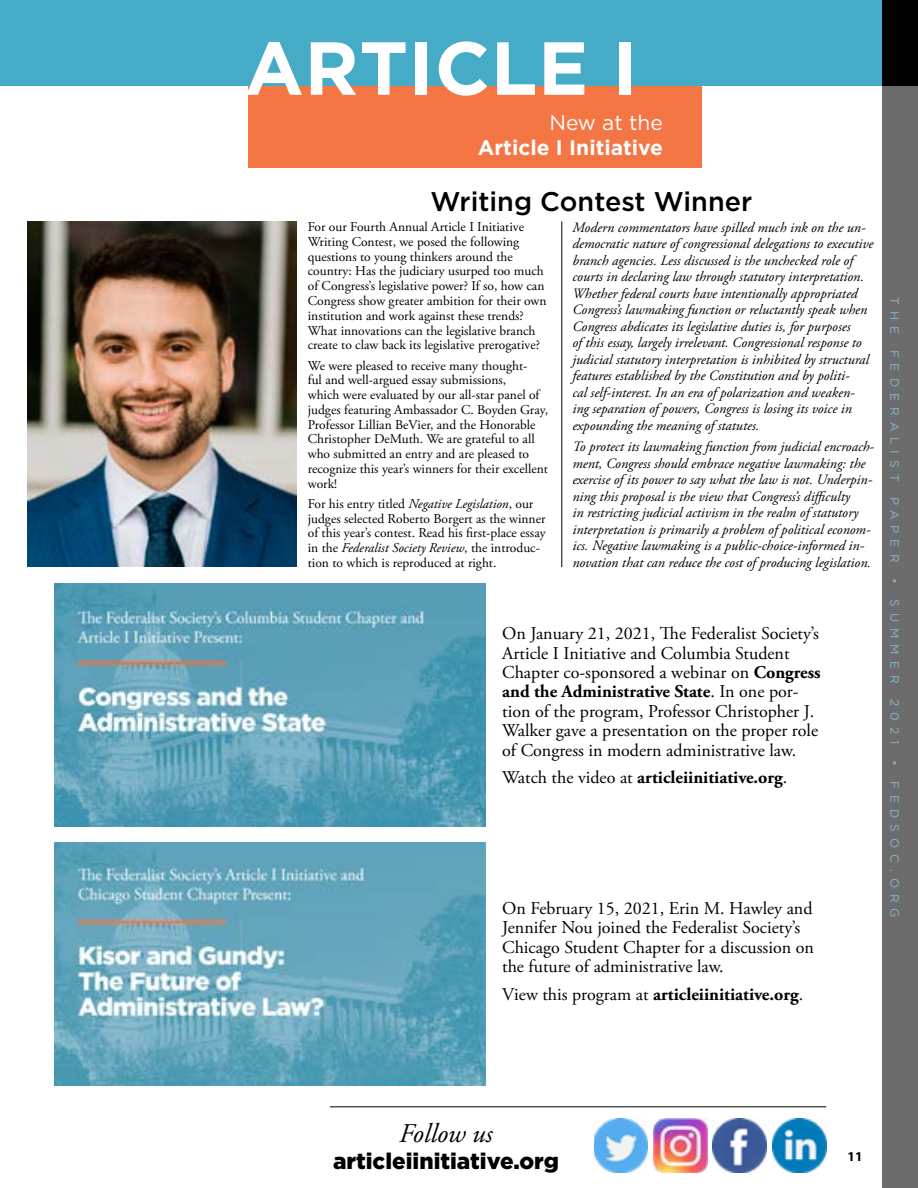
<style>
.page{position:relative;width:918px;height:1188px;background:#fff}
.page>*{position:absolute;margin:0;border:0;box-sizing:border-box;transform-origin:0 0}
.t1{font:700 75px "Gotham";letter-spacing:.01em;color:#fff}
.t2{font:500 27px "Gotham";color:#000}
.t3{font:italic 27px "Adobe Garamond Pro";color:#000}
.t4{font:900 22.5px "Gotham";color:#000}
.t5{font:700 21px "Gotham";color:#fff}
.t6{font:21px "Gotham";color:#fff}
.t7{font:18px/19.4px "Adobe Garamond Pro";color:#000}
.t8{font:700 18px "Adobe Garamond Pro";color:#000}
.t9{font:italic 14.25px/16.5px "Adobe Garamond Pro";color:#000}
.t10{font:13.5px/14.7px "Adobe Garamond Pro";color:#000}
.t11{font:700 13.5px "Myriad Pro";color:#000}
.t12{font:12px "Gotham";letter-spacing:.5em;color:#83b6cc}
.s1{font-style:italic}
.s2{font-weight:700}
.s3{font-weight:400}
</style>
<div class="page">
<div style="left:882px;top:80px;width:36px;height:1108px;background:#6d6c6d"></div>
<div style="left:0;top:0;width:882px;height:86px;background:#46abc7"></div>
<div style="left:882px;top:0;width:36px;height:86px;background:#000"></div>
<div style="left:248px;top:86px;width:454px;height:81px;background:#f47645"></div>
<img style="left:27px;top:221px;width:270px;height:346px">
<img style="left:54px;top:842px;width:432px;height:243px">
<img style="left:54px;top:583px;width:432px;height:243px">
<img style="left:713px;top:1118px;width:54px;height:54px">
<img style="left:772px;top:1118px;width:54px;height:54px">
<img style="left:594px;top:1118px;width:54px;height:54px">
<img style="left:653px;top:1118px;width:54px;height:54px">
<hr style="left:330px;top:1107px;width:496px;height:1px;background:#000">
<hr style="left:562px;top:221px;width:1px;height:346px;background:#000">
<h1 class="t1" style="left:245px;top:19px;width:394px">ARTICLE I</h1>
<h3 class="t6" style="left:549px;top:109px;width:115px">New at the</h3>
<h3 class="t5" style="left:478px;top:134px;width:187px">Article I Initiative</h3>
<h2 class="t2" style="left:430px;top:183px;width:323px">Writing Contest Winner</h2>
<p class="t9" style="left:572px;top:219px;width:303px">Modern commentators have spilled much ink on the un&shy;democratic nature of congressional delegations to executive branch agencies. Less discussed is the unchecked role of courts in declaring law through statutory interpretation.<br>Whether federal courts have intentionally appropriated Congress’s lawmaking function or reluctantly speak when Congress abdicates its legislative duties is, for purposes<br>of this essay, largely irrelevant. Congressional response to judicial statutory interpretation is inhibited by structural features established by the Constitution and by politi-<br>cal self-interest. In an era of polarization and weaken&shy;ing separation of powers, Congress is losing its voice in expounding the meaning of statutes.</p>
<p class="t9" style="left:572px;top:439px;width:303px">To protect its lawmaking function from judicial encroach&shy;ment, Congress should embrace negative lawmaking: the exercise of its power to say what the law is not. Underpin&shy;ning this proposal is the view that Congress’s difficulty<br>in restricting judicial activism in the realm of statutory interpretation is primarily a problem of political econom&shy;ics. Negative lawmaking is a public-choice-informed in&shy;novation that can reduce the cost of producing legislation.</p>
<p class="t10" style="left:308px;top:220px;width:240px">For our Fourth Annual Article I Initiative Writing Contest, we posed the following questions to young thinkers around the country: Has the judiciary usurped too much of Congress’s legislative power? If so, how can Congress show greater ambition for their own institution and work against these trends?<br>What innovations can the legislative branch create to claw back its legislative prerogative?</p>
<p class="t10" style="left:308px;top:358px;width:242px">We were pleased to receive many thought-<br>ful and well-argued essay submissions,<br>which were evaluated by our all-star panel of judges featuring Ambassador C. Boyden Gray, Professor Lillian BeVier, and the Honorable Christopher DeMuth. We are grateful to all who submitted an entry and are pleased to recognize this year’s winners for their excellent work!</p>
<p class="t10" style="left:308px;top:497px;width:239px">For his entry titled <span class="s1">Negative Legislation</span>, our judges selected Roberto Borgert as the winner of this year’s contest. Read his first-place essay in the <span class="s1">Federalist Society Review</span>, the introduc&shy;tion to which is reproduced at right.</p>
<p class="t7" style="left:502px;top:624px;width:320px">On January 21, 2021, The Federalist Society’s Article I Initiative and Columbia Student Chapter co-sponsored a webinar on <span class="s2">Congress and the Administrative State</span>. In one por&shy;tion of the program, Professor Christopher J.<br>Walker gave a presentation on the proper role of Congress in modern administrative law.</p>
<p class="t8" style="left:502px;top:767px;width:287px"><span class="s3">Watch the video at</span> articleiinitiative.org<span class="s3">.</span></p>
<p class="t7" style="left:502px;top:899px;width:313px">On February 15, 2021, Erin M. Hawley and Jennifer Nou joined the Federalist Society’s Chicago Student Chapter for a discussion on the future of administrative law.</p>
<p class="t8" style="left:502px;top:983px;width:303px"><span class="s3">View this program at</span> articleiinitiative.org<span class="s3">.</span></p>
<p class="t12" style="left:902px;top:297px;width:38px;rotate:90deg">THE</p>
<p class="t12" style="left:902px;top:350px;width:133px;rotate:90deg">FEDERALIST</p>
<p class="t12" style="left:902px;top:497px;width:67px;rotate:90deg">PAPER</p>
<p class="t12" style="left:902px;top:578px;width:107px;rotate:90deg">• SUMMER</p>
<p class="t12" style="left:902px;top:699px;width:47px;rotate:90deg">2021</p>
<p class="t12" style="left:902px;top:760px;width:160px;rotate:90deg">• FEDSOC.ORG</p>
<h2 class="t3" style="left:399px;top:1117px;width:95px">Follow us</h2>
<h3 class="t4" style="left:333px;top:1145px;width:227px">articleiinitiative.org</h3>
<p class="t11" style="left:848px;top:1148px;width:16px">11</p>
</div>
